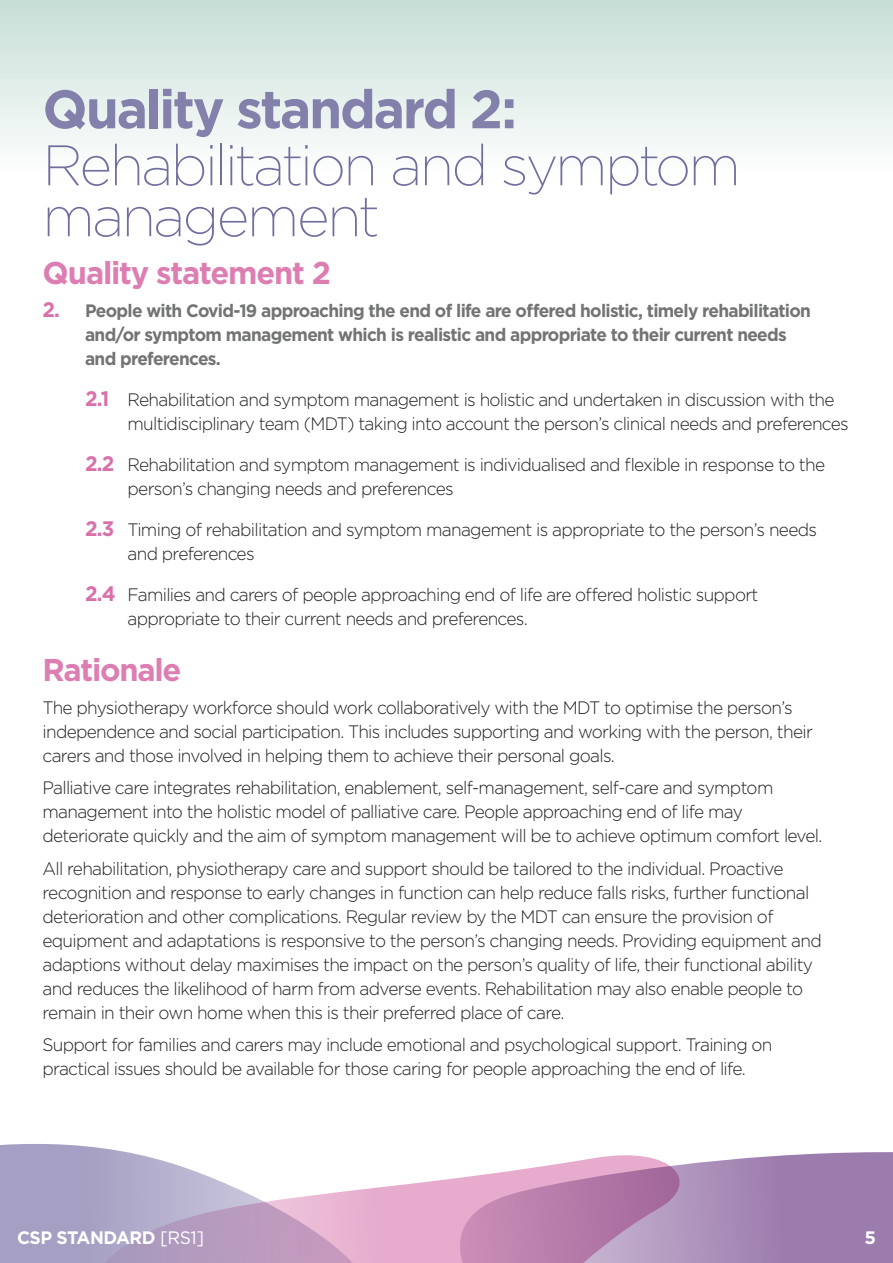
<style>
.page{position:relative;width:893px;height:1263px;background:#fff}
.page>*{position:absolute;margin:0;border:0;box-sizing:border-box;transform-origin:0 0}
.Thin_Headline{font:200 57px/51px "Gotham";letter-spacing:-.045em;color:#6f6e9f}
.small_subhead{font:700 54px "Gotham";letter-spacing:-.04em;color:#8380ac}
.Quality_statement_1{font:700 31.5px "Gotham";letter-spacing:-.04em;color:#dd7eb3}
.Body_copy{font:700 31.5px "Gotham";letter-spacing:-.04em;color:#dd7eb3}
.Body_copy-2{font:300 18px/24px "Gotham";letter-spacing:-.04em;color:#231f20;scale:.96 1}
.Body_copy-3{font:700 18px/24px "Gotham";letter-spacing:-.04em;color:#727374;scale:.96 1}
.Body_copy-4{font:700 18px "Gotham";letter-spacing:-.025em;color:#fff}
.s1{font-size:21px;color:#d96fab}
.s2{font-weight:700;font-size:21px;color:#d96fab}
.s3{font-weight:400}
</style>
<div class="page">
<div style="left:0;top:1144px;width:125px;height:119px;background:#a59fc3"></div>
<svg style="left:688px;top:1152px;width:205px;height:111px;background:#a486b3"></svg>
<svg style="left:65px;top:1152px;width:623px;height:111px"></svg>
<div style="left:0;top:0;width:893px;height:293px;background:linear-gradient(to bottom,#cfe3dd,#fff)"></div>
<p class="small_subhead" style="left:43px;top:73px;width:476px">Quality standard 2:</p>
<p class="Thin_Headline" style="left:43px;top:138px;width:700px">Rehabilitation and symptom management</p>
<p class="Quality_statement_1" style="left:43px;top:252px;width:290px">Quality statement 2</p>
<p class="Body_copy-3" style="left:85px;top:298px;width:758px;text-indent:-43px"><span class="s1">2.</span> People with Covid-19 approaching the end of life are offered holistic, timely rehabilitation and/or symptom management which is realistic and appropriate to their current needs and preferences.</p>
<p class="Body_copy-2" style="left:128px;top:387px;width:753px;text-indent:-43px"><span class="s2">2.1</span> Rehabilitation and symptom management is holistic and undertaken in discussion with the multidisciplinary team (MDT) taking into account the person’s clinical needs and preferences</p>
<p class="Body_copy-2" style="left:128px;top:452px;width:728px;text-indent:-43px"><span class="s2">2.2</span> Rehabilitation and symptom management is individualised and flexible in response to the person’s changing needs and preferences</p>
<p class="Body_copy-2" style="left:128px;top:517px;width:720px;text-indent:-43px"><span class="s2">2.3</span> Timing of rehabilitation and symptom management is appropriate to the person’s needs and preferences</p>
<p class="Body_copy-2" style="left:128px;top:582px;width:659px;text-indent:-43px"><span class="s2">2.4</span> Families and carers of people approaching end of life are offered holistic support appropriate to their current needs and preferences.</p>
<p class="Body_copy" style="left:43px;top:649px;width:140px">Rationale</p>
<p class="Body_copy-2" style="left:43px;top:695px;width:804px">The physiotherapy workforce should work collaboratively with the MDT to optimise the person’s independence and social participation. This includes supporting and working with the person, their carers and those involved in helping them to achieve their personal goals.</p>
<p class="Body_copy-2" style="left:43px;top:775px;width:814px">Palliative care integrates rehabilitation, enablement, self-management, self-care and symptom management into the holistic model of palliative care. People approaching end of life may deteriorate quickly and the aim of symptom management will be to achieve optimum comfort level.</p>
<p class="Body_copy-2" style="left:43px;top:856px;width:813px">All rehabilitation, physiotherapy care and support should be tailored to the individual. Proactive recognition and response to early changes in function can help reduce falls risks, further functional deterioration and other complications. Regular review by the MDT can ensure the provision of equipment and adaptations is responsive to the person’s changing needs. Providing equipment and adaptions without delay maximises the impact on the person’s quality of life, their functional ability and reduces the likelihood of harm from adverse events. Rehabilitation may also enable people to remain in their own home when this is their preferred place of care.</p>
<p class="Body_copy-2" style="left:43px;top:1032px;width:762px">Support for families and carers may include emotional and psychological support. Training on practical issues should be available for those caring for people approaching the end of life.</p>
<p class="Body_copy-4" style="left:17px;top:1226px;width:189px">CSP STANDARD <span class="s3">[RS1]</span></p>
<p class="Body_copy-4" style="left:864px;top:1226px;width:13px">5</p>
</div>
